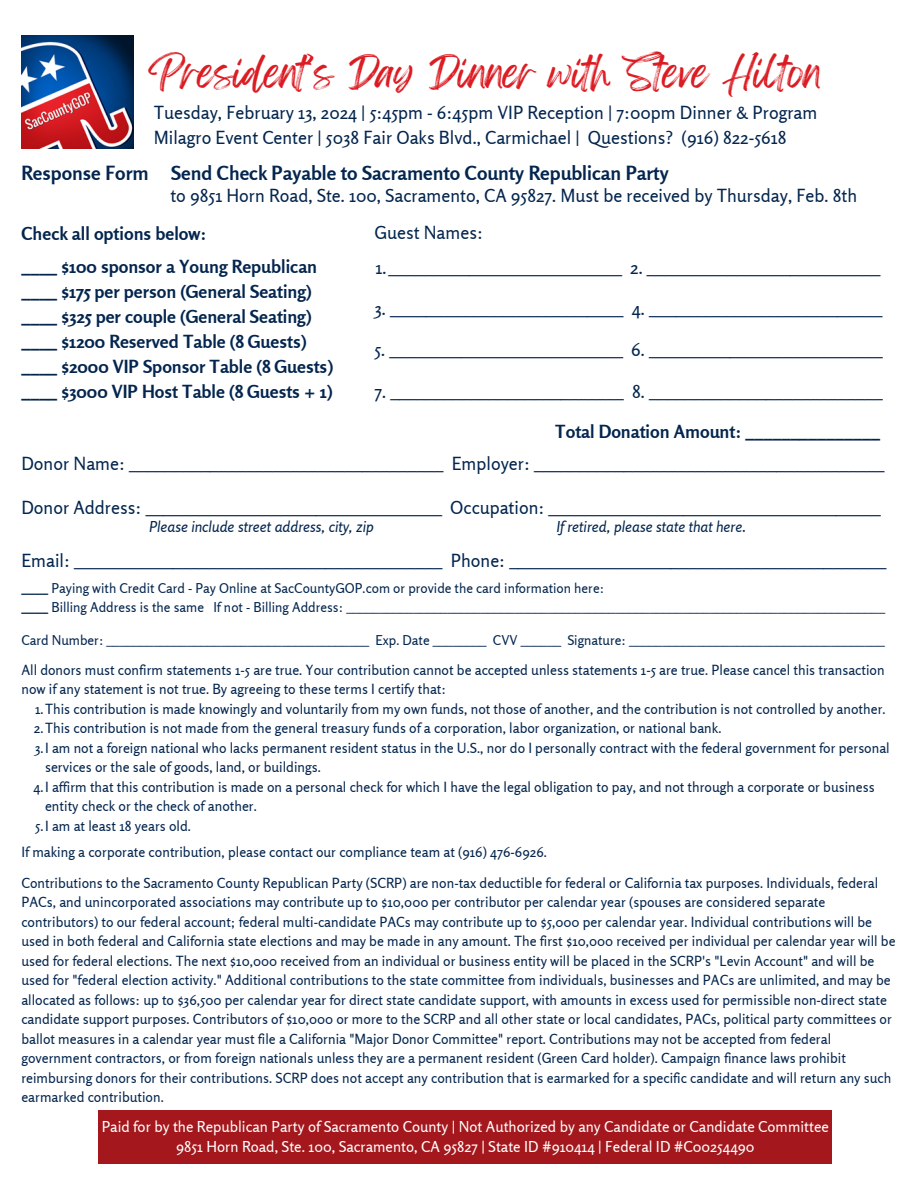
<style>
.page{position:relative;width:918px;height:1188px;background:#fff}
.page>*{position:absolute;margin:0;border:0;box-sizing:border-box;transform-origin:0 0}
.t1{font:36.3px "Feeling Passionate";color:#dc1c23}
.t2{font:700 19.5px "Rosario";color:#03254e}
.t3{font:18px "Rosario";color:#03254e}
.t4{font:700 18px "Rosario";color:#03254e}
.t5{font:15px "Rosario";color:#fff}
.t6{font:italic 15px "Rosario";color:#03254e}
.t7{font:13.95px/19.5px "Rosario";color:#03254e}
.t8{font:13.5px "Rosario";color:#03254e}
.s1{font-weight:700}
</style>
<div class="page">
<img style="left:21px;top:36px;width:113px;height:112px">
<div style="left:99px;top:1111px;width:733px;height:53px;background:#a4181d"></div>
<p class="t1" style="left:149px;top:43px;width:675px">President’s Day Dinner with Steve Hilton</p>
<p class="t3" style="left:154px;top:102px;width:665px">Tuesday, February 13, 2024 | 5:45pm - 6:45pm VIP Reception | 7:00pm Dinner &amp; Program</p>
<p class="t3" style="left:154px;top:126px;width:634px">Milagro Event Center | 5038 Fair Oaks Blvd., Carmichael | Questions? (916) 822-5618</p>
<p class="t2" style="left:21px;top:161px;width:649px">Response Form Send Check Payable to Sacramento County Republican Party</p>
<p class="t3" style="left:170px;top:184px;width:688px">to 9851 Horn Road, Ste. 100, Sacramento, CA 95827. Must be received by Thursday, Feb. 8th</p>
<p class="t4" style="left:21px;top:222px;width:186px">Check all options below:</p>
<p class="t4" style="left:21px;top:255px;width:297px">____ $100 sponsor a Young Republican</p>
<p class="t4" style="left:21px;top:280px;width:292px">____ $175 per person (General Seating)</p>
<p class="t4" style="left:21px;top:305px;width:292px">____ $325 per couple (General Seating)</p>
<p class="t4" style="left:21px;top:330px;width:286px">____ $1200 Reserved Table (8 Guests)</p>
<p class="t4" style="left:21px;top:355px;width:313px">____ $2000 VIP Sponsor Table (8 Guests)</p>
<p class="t4" style="left:21px;top:380px;width:312px">____ $3000 VIP Host Table (8 Guests + 1)</p>
<p class="t4" style="left:555px;top:421px;width:326px">Total Donation Amount: _______________</p>
<p class="t3" style="left:374px;top:221px;width:110px">Guest Names:</p>
<p class="t3" style="left:376px;top:256px;width:506px">1.__________________________ 2. __________________________</p>
<p class="t3" style="left:374px;top:298px;width:510px">3. __________________________ 4. __________________________</p>
<p class="t3" style="left:374px;top:339px;width:510px">5. __________________________ 6. __________________________</p>
<p class="t3" style="left:374px;top:380px;width:510px">7. __________________________ 8. __________________________</p>
<p class="t3" style="left:21px;top:453px;width:865px">Donor Name: ___________________________________ Employer: _______________________________________</p>
<p class="t3" style="left:21px;top:496px;width:861px">Donor Address: _________________________________ Occupation: _____________________________________</p>
<p class="t6" style="left:149px;top:517px;width:226px">Please include street address, city, zip</p>
<p class="t6" style="left:556px;top:517px;width:191px">If retired, please state that here.</p>
<p class="t3" style="left:21px;top:549px;width:867px">Email: _________________________________________ Phone: __________________________________________</p>
<p class="t8" style="left:21px;top:580px;width:584px"><span class="s1">____</span> Paying with Credit Card - Pay Online at SacCountyGOP.com or provide the card information here:</p>
<p class="t8" style="left:21px;top:599px;width:865px"><span class="s1">____</span> Billing Address is the same If not - Billing Address: ________________________________________________________________________________</p>
<p class="t8" style="left:21px;top:632px;width:865px">Card Number: _______________________________________ Exp. Date ________ CVV ______ Signature: ______________________________________</p>
<p class="t7" style="left:21px;top:660px;width:865px">All donors must confirm statements 1-5 are true. Your contribution cannot be accepted unless statements 1-5 are true. Please cancel this transaction now if any statement is not true. By agreeing to these terms I certify that:</p>
<p class="t7" style="left:35px;top:699px;width:852px">1.This contribution is made knowingly and voluntarily from my own funds, not those of another, and the contribution is not controlled by another.</p>
<p class="t7" style="left:34px;top:719px;width:689px">2.This contribution is not made from the general treasury funds of a corporation, labor organization, or national bank.</p>
<p class="t7" style="left:45px;top:738px;width:846px;text-indent:-10px">3.I am not a foreign national who lacks permanent resident status in the U.S., nor do I personally contract with the federal government for personal services or the sale of goods, land, or buildings.</p>
<p class="t7" style="left:45px;top:777px;width:831px;text-indent:-12px">4.I affirm that this contribution is made on a personal check for which I have the legal obligation to pay, and not through a corporate or business entity check or the check of another.</p>
<p class="t7" style="left:35px;top:816px;width:157px">5.I am at least 18 years old.</p>
<p class="t7" style="left:21px;top:842px;width:527px">If making a corporate contribution, please contact our compliance team at (916) 476-6926.</p>
<p class="t7" style="left:21px;top:873px;width:876px">Contributions to the Sacramento County Republican Party (SCRP) are non-tax deductible for federal or California tax purposes. Individuals, federal PACs, and unincorporated associations may contribute up to $10,000 per contributor per calendar year (spouses are considered separate contributors) to our federal account; federal multi-candidate PACs may contribute up to $5,000 per calendar year. Individual contributions will be used in both federal and California state elections and may be made in any amount. The first $10,000 received per individual per calendar year will be used for federal elections. The next $10,000 received from an individual or business entity will be placed in the SCRP's "Levin Account" and will be used for "federal election activity." Additional contributions to the state committee from individuals, businesses and PACs are unlimited, and may be allocated as follows: up to $36,500 per calendar year for direct state candidate support, with amounts in excess used for permissible non-direct state candidate support purposes. Contributors of $10,000 or more to the SCRP and all other state or local candidates, PACs, political party committees or ballot measures in a calendar year must file a California "Major Donor Committee" report. Contributions may not be accepted from federal government contractors, or from foreign nationals unless they are a permanent resident (Green Card holder). Campaign finance laws prohibit reimbursing donors for their contributions. SCRP does not accept any contribution that is earmarked for a specific candidate and will return any such earmarked contribution.</p>
<p class="t5" style="left:102px;top:1117px;width:729px">Paid for by the Republican Party of Sacramento County | Not Authorized by any Candidate or Candidate Committee</p>
<p class="t5" style="left:176px;top:1137px;width:580px">9851 Horn Road, Ste. 100, Sacramento, CA 95827 | State ID #910414 | Federal ID #C00254490</p>
</div>
